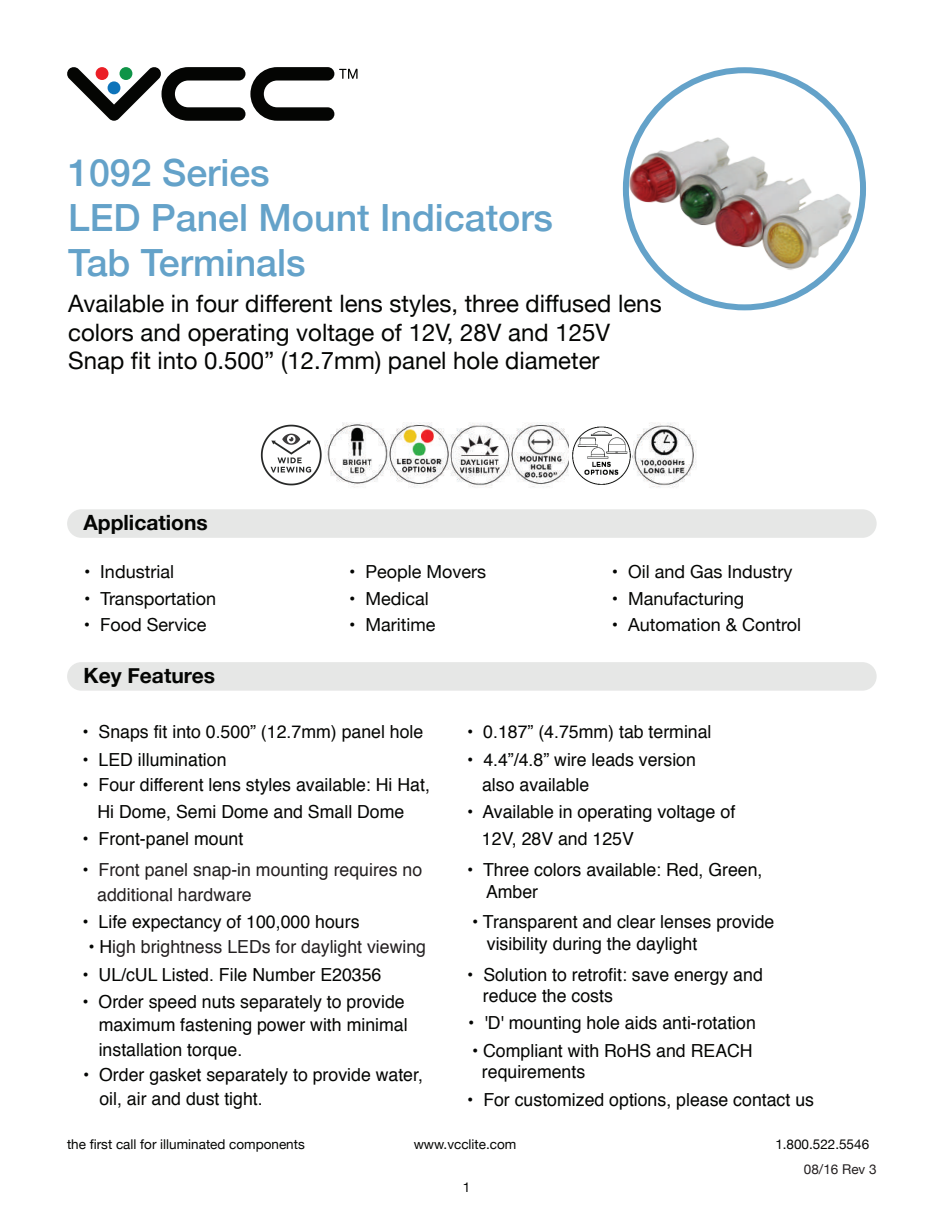
<style>
.page{position:relative;width:945px;height:1215px;background:#fff}
.page>*{position:absolute;margin:0;border:0;box-sizing:border-box;transform-origin:0 0}
.t1{font:500 37.5px/45px "Helvetica Neue";color:#64a2c9}
.t2{font:24px/28.8px "Helvetica Neue";color:#040503}
.t3{font:700 21px "Helvetica Neue";color:#040503}
.t4{font:18px/21.6px "Helvetica";color:#040503}
.t5{font:18px "Helvetica Neue";color:#040503}
.t6{font:18px/24.5px "Helvetica";color:#231f20}
.t7{font:13.5px "Helvetica Neue";color:#040503}
.t8{font:13.5px "Helvetica Neue";color:#231f20}
.s1{color:#040503}
</style>
<div class="page">
<img style="left:625px;top:133px;width:231px;height:140px">
<div style="left:623px;top:67px;width:243px;height:243px;border:6px solid #64a2c9;border-radius:50%"></div>
<div style="left:67px;top:662px;width:810px;height:29px;background:#e6e7e6;border-radius:14px"></div>
<div style="left:67px;top:509px;width:810px;height:29px;background:#e6e7e6;border-radius:14px"></div>
<svg style="left:67px;top:67px;width:291px;height:54px"></svg>
<img style="left:261px;top:425px;width:61px;height:61px">
<img style="left:325px;top:422px;width:371px;height:66px">
<img style="left:570px;top:422px;width:63px;height:66px">
<h1 class="t1" style="left:68px;top:147px;width:486px">1092 Series<br>LED Panel Mount Indicators<br>Tab Terminals</h1>
<h2 class="t2" style="left:68px;top:290px;width:595px">Available in four different lens styles, three diffused lens colors and operating voltage of 12V, 28V and 125V<br>Snap fit into 0.500” (12.7mm) panel hole diameter</h2>
<p class="t3" style="left:84px;top:506px;width:126px">Applications</p>
<p class="t5" style="left:84px;top:559px;width:92px">• Industrial</p>
<p class="t5" style="left:84px;top:585px;width:134px">• Transportation</p>
<p class="t5" style="left:84px;top:612px;width:124px">• Food Service</p>
<p class="t3" style="left:84px;top:659px;width:133px">Key Features</p>
<p class="t5" style="left:349px;top:559px;width:139px">• People Movers</p>
<p class="t5" style="left:612px;top:559px;width:182px">• Oil and Gas Industry</p>
<p class="t5" style="left:349px;top:585px;width:81px">• Medical</p>
<p class="t5" style="left:612px;top:585px;width:134px">• Manufacturing</p>
<p class="t5" style="left:349px;top:612px;width:88px">• Maritime</p>
<p class="t5" style="left:612px;top:612px;width:191px">• Automation &amp; Control</p>
<p class="t4" style="left:83px;top:721px;width:342px">• Snaps fit into 0.500” (12.7mm) panel hole</p>
<p class="t4" style="left:83px;top:749px;width:146px">• LED illumination</p>
<p class="t4" style="left:83px;top:774px;width:349px">• Four different lens styles available: Hi Hat,</p>
<p class="t4" style="left:97px;top:802px;width:308px">Hi Dome, Semi Dome and Small Dome</p>
<p class="t4" style="left:83px;top:829px;width:162px">• Front-panel mount</p>
<p class="t6" style="left:97px;top:858px;width:326px;text-indent:-15px"><span class="s1">•</span> Front panel snap-in mounting requires no additional hardware</p>
<p class="t4" style="left:83px;top:912px;width:278px">• Life expectancy of 100,000 hours</p>
<p class="t6" style="left:88px;top:935px;width:339px"><span class="s1">• H</span>igh brightness LEDs for daylight viewing</p>
<p class="t4" style="left:83px;top:964px;width:300px">• UL/cUL Listed. File Number E20356</p>
<p class="t4" style="left:83px;top:991px;width:327px;line-height:23px;text-align:right">• Order speed nuts separately to provide maximum fastening power with minimal</p>
<p class="t4" style="left:99px;top:1039px;width:145px">installation torque.</p>
<p class="t4" style="left:83px;top:1064px;width:341px">• Order gasket separately to provide water,</p>
<p class="t4" style="left:467px;top:721px;width:246px">• 0.187” (4.75mm) tab terminal</p>
<p class="t4" style="left:482px;top:747px;width:215px;line-height:24.9px;text-indent:-15px">• 4.4”/4.8” wire leads version also available</p>
<p class="t4" style="left:467px;top:802px;width:270px">• Available in operating voltage of</p>
<p class="t4" style="left:482px;top:829px;width:153px">12V, 28V and 125V</p>
<p class="t4" style="left:486px;top:860px;width:278px;text-indent:-19px">• Three colors available: Red, Green,<br>Amber</p>
<p class="t4" style="left:487px;top:912px;width:289px;text-indent:-15px">• Transparent and clear lenses provide visibility during the daylight</p>
<p class="t4" style="left:483px;top:965px;width:281px;line-height:20.9px;text-indent:-16px">• Solution to retrofit: save energy and reduce the costs</p>
<p class="t4" style="left:468px;top:1013px;width:289px">• 'D' mounting hole aids anti-rotation</p>
<p class="t4" style="left:482px;top:1040px;width:272px;text-indent:-10px">• Compliant with RoHS and REACH requirements</p>
<p class="t4" style="left:99px;top:1089px;width:165px">oil, air and dust tight.</p>
<p class="t7" style="left:67px;top:1134px;width:239px">the first call for illuminated components</p>
<p class="t7" style="left:414px;top:1134px;width:104px">www.vcclite.com</p>
<p class="t7" style="left:775px;top:1134px;width:95px">1.800.522.5546</p>
<p class="t7" style="left:463px;top:1178px;width:9px">1</p>
<p class="t4" style="left:467px;top:1089px;width:348px">• For customized options, please contact us</p>
<p class="t8" style="left:804px;top:1160px;width:74px">08/16 Rev 3</p>
</div>
